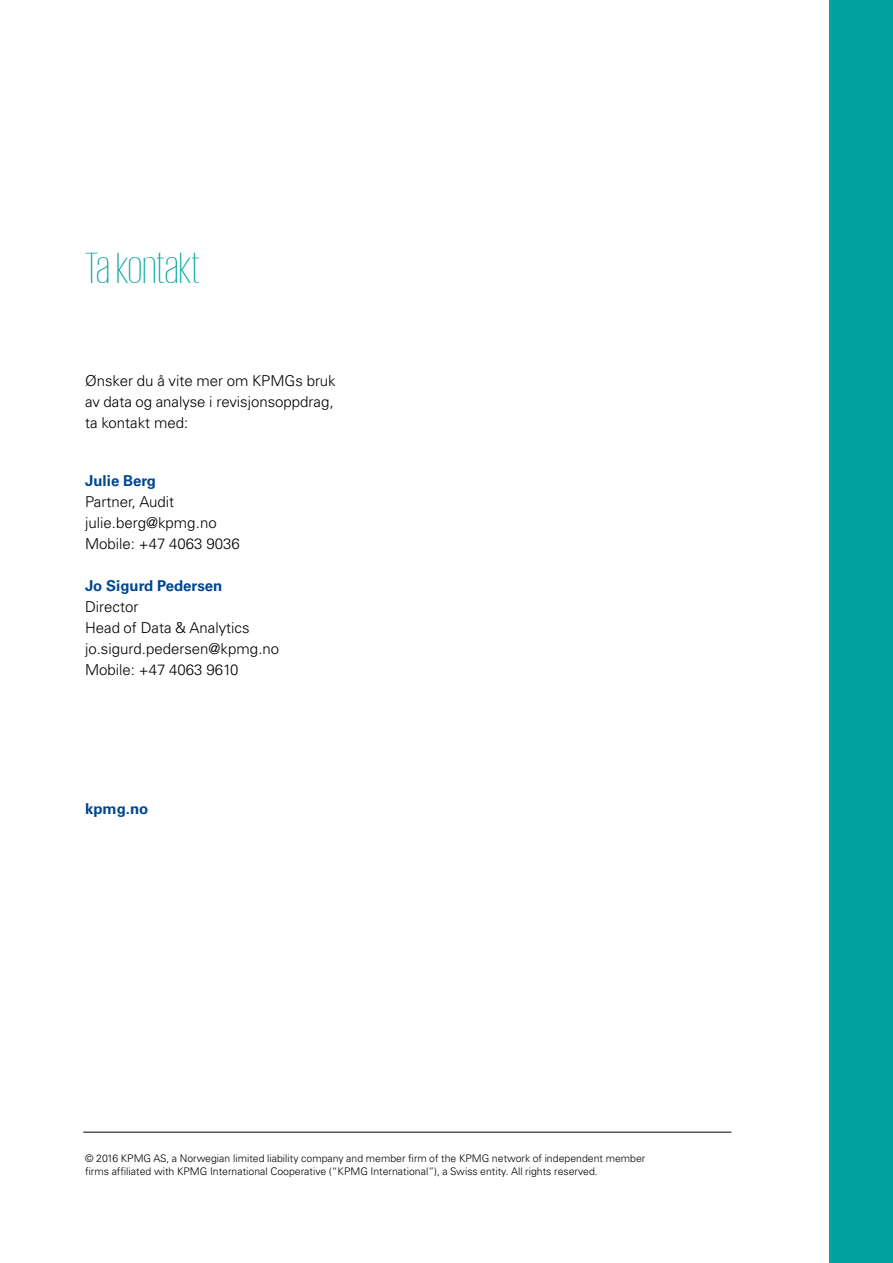
<style>
.page{position:relative;width:893px;height:1263px;background:#fff}
.page>*{position:absolute;margin:0;border:0;box-sizing:border-box;transform-origin:0 0}
.t1{font:200 45px "KPMG";letter-spacing:.005em;color:#00a3a1}
.t2{font:300 15px/21px "Univers LT Pro 45";color:#000;text-align:justify}
.t3{font:700 15px "Univers LT Pro 65";color:#004690}
.t4{font:300 10.5px/13.5px "Univers LT Pro 45";color:#000}
</style>
<div class="page">
<div style="left:829px;top:0;width:64px;height:1263px;background:#00a3a1"></div>
<hr style="left:83px;top:1132px;width:648px;height:1px;background:#000">
<p class="t1" style="left:85px;top:247px;width:117px">Ta kontakt</p>
<p class="t2" style="left:85px;top:370px;width:252px">Ønsker du å vite mer om KPMGs bruk av data og analyse i revisjonsoppdrag, ta kontakt med:</p>
<p class="t3" style="left:85px;top:472px;width:72px">Julie Berg</p>
<p class="t2" style="left:85px;top:492px;width:90px">Partner, Audit</p>
<p class="t2" style="left:85px;top:513px;width:133px">julie.berg@kpmg.no</p>
<p class="t2" style="left:85px;top:534px;width:156px">Mobile: +47 4063 9036</p>
<p class="t3" style="left:85px;top:577px;width:139px">Jo Sigurd Pedersen</p>
<p class="t2" style="left:85px;top:597px;width:55px">Director</p>
<p class="t2" style="left:85px;top:618px;width:166px">Head of Data &amp; Analytics</p>
<p class="t2" style="left:85px;top:639px;width:196px">jo.sigurd.pedersen@kpmg.no</p>
<p class="t2" style="left:85px;top:660px;width:155px">Mobile: +47 4063 9610</p>
<p class="t3" style="left:85px;top:800px;width:65px">kpmg.no</p>
<p class="t4" style="left:85px;top:1151px;width:562px">© 2016 KPMG AS, a Norwegian limited liability company and member firm of the KPMG network of independent member firms affiliated with KPMG International Cooperative (“KPMG International”), a Swiss entity. All rights reserved.</p>
</div>
